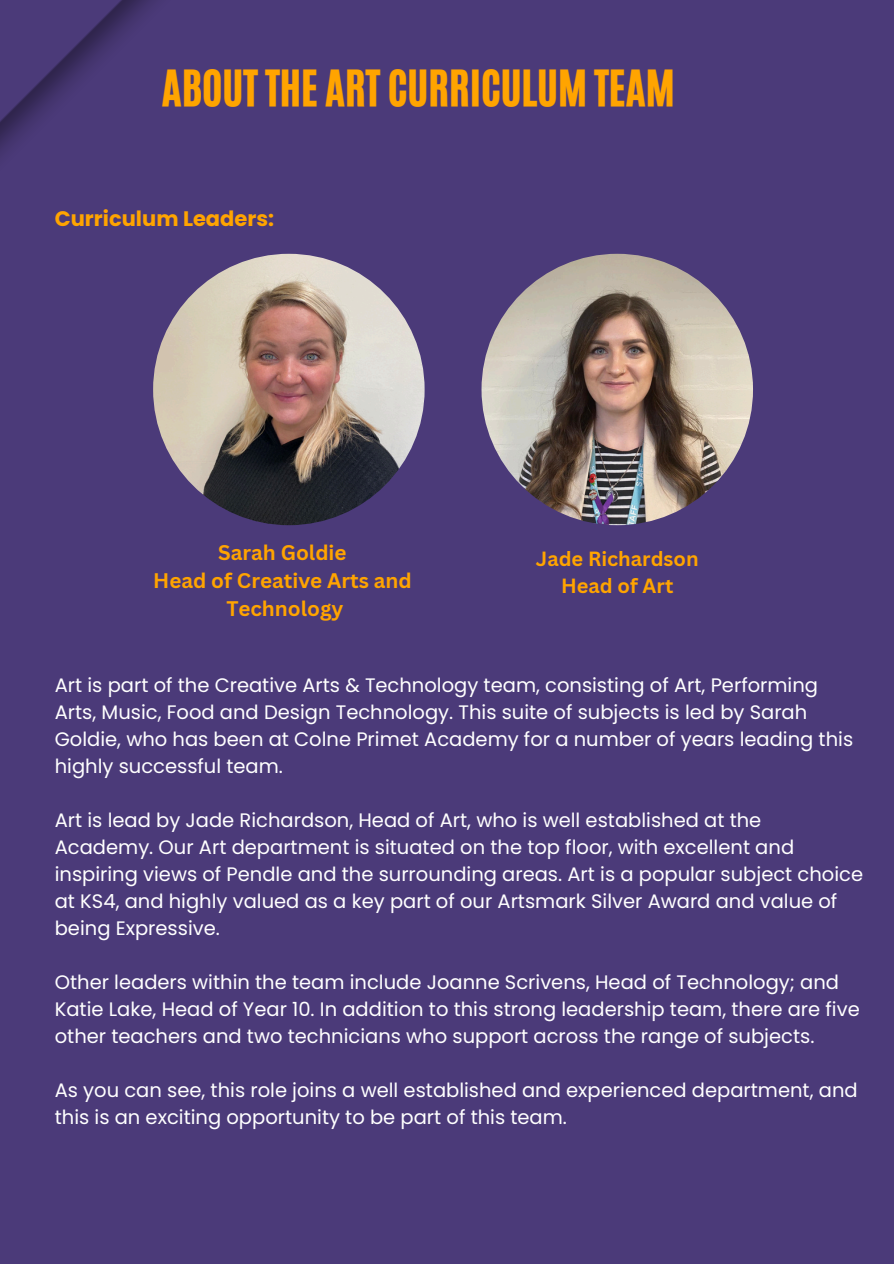
<style>
.page{position:relative;width:894px;height:1264px;background:#fff}
.page>*{position:absolute;margin:0;border:0;box-sizing:border-box;transform-origin:0 0}
.t1{font:41.85px "CA Generated";color:#ffa400}
.t2{font:700 21px "Poppins";color:#ffa400}
.t3{font:700 20.55px/28.2px "Canva Sans";color:#ffa400;text-align:center}
.t4{font:700 19.95px/27px "Canva Sans";color:#ffa400;text-align:center}
.t5{font:19.5px/27px "Poppins";color:#fff}
</style>
<div class="page">
<div style="left:0;top:0;width:893px;height:1263px;background:#4b3a79"></div>
<img style="left:0;top:0;width:303px;height:526px">
<img style="left:153px;top:254px;width:271px;height:271px;border-radius:50%">
<img style="left:481px;top:254px;width:271px;height:271px;border-radius:50%">
<h2 class="t1" style="left:162px;top:58px;width:514px">ABOUT THE ART CURRICULUM TEAM</h2>
<h1 class="t2" style="left:55px;top:204px;width:221px">Curriculum Leaders:</h1>
<p class="t3" style="left:153px;top:538px;width:260px">Sarah Goldie<br>Head of Creative Arts and<br>Technology</p>
<p class="t4" style="left:535px;top:544px;width:164px">Jade Richardson<br>Head of Art</p>
<h2 class="t5" style="left:55px;top:671px;width:799px">Art is part of the Creative Arts &amp; Technology team, consisting of Art, Performing Arts, Music, Food and Design Technology. This suite of subjects is led by Sarah Goldie, who has been at Colne Primet Academy for a number of years leading this highly successful team.</h2>
<p class="t5" style="left:55px;top:806px;width:809px">Art is lead by Jade Richardson, Head of Art, who is well established at the Academy. Our Art department is situated on the top floor, with excellent and inspiring views of Pendle and the surrounding areas. Art is a popular subject choice at KS4, and highly valued as a key part of our Artsmark Silver Award and value of being Expressive.</p>
<p class="t5" style="left:55px;top:968px;width:806px">Other leaders within the team include Joanne Scrivens, Head of Technology; and<br>Katie Lake, Head of Year 10. In addition to this strong leadership team, there are five other teachers and two technicians who support across the range of subjects.</p>
<p class="t5" style="left:55px;top:1076px;width:804px">As you can see, this role joins a well established and experienced department, and this is an exciting opportunity to be part of this team.</p>
</div>
